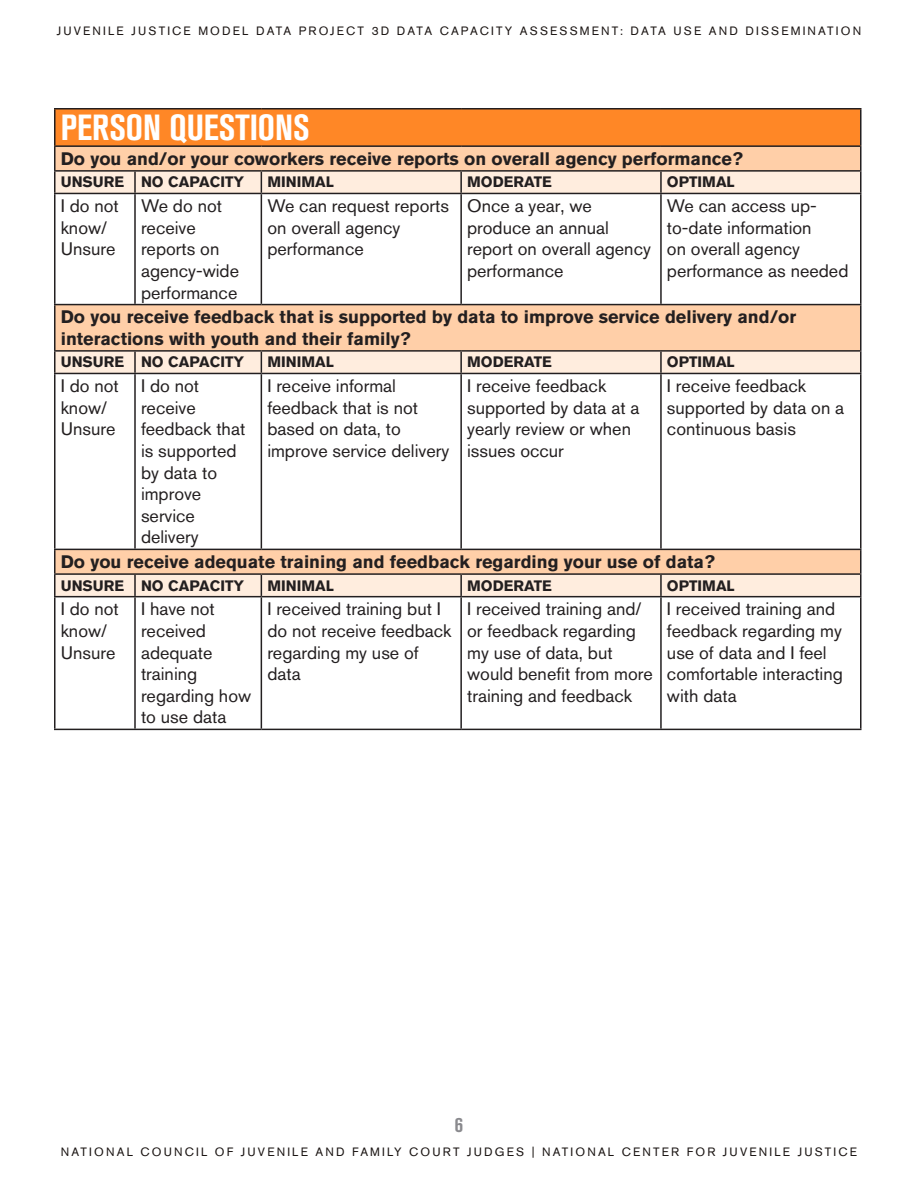
<style>
.page{position:relative;width:918px;height:1188px;background:#fff}
.page>*{position:absolute;margin:0;border:0;box-sizing:border-box;transform-origin:0 0}
.t1{font:700 condensed 36px "Akzidenz Grotesk BQ";color:#fff}
.t2{font:700 condensed 21px "Akzidenz Grotesk BQ";color:#8a8a8e}
.t3{font:18px/21.6px "Akzidenz Grotesk BQ";color:#231f20}
.t4{font:700 18px/21.6px "Akzidenz Grotesk BQ";color:#231f20}
.t5{font:700 15px "Akzidenz Grotesk BQ";color:#231f20}
.t6{font:12px "Akzidenz Grotesk BQ";letter-spacing:.18em;color:#1b1513}
</style>
<div class="page">
<div style="left:55px;top:109px;width:806px;height:37px;background:#ff8726"></div>
<div style="left:56px;top:147px;width:804px;height:23px;background:#ffcfa8"></div>
<svg style="left:56px;top:172px;width:804px;height:424px"></svg>
<hr style="left:54px;top:108px;width:81px;height:2px;background:#231f20">
<hr style="left:54px;top:109px;width:2px;height:36px;background:#231f20">
<hr style="left:135px;top:108px;width:126px;height:2px;background:#231f20">
<hr style="left:261px;top:108px;width:200px;height:2px;background:#231f20">
<hr style="left:461px;top:108px;width:200px;height:2px;background:#231f20">
<hr style="left:661px;top:108px;width:201px;height:2px;background:#231f20">
<hr style="left:54px;top:145px;width:81px;height:2px;background:#231f20">
<hr style="left:54px;top:147px;width:2px;height:23px;background:#231f20">
<hr style="left:135px;top:145px;width:126px;height:2px;background:#231f20">
<hr style="left:261px;top:145px;width:200px;height:2px;background:#231f20">
<hr style="left:461px;top:145px;width:200px;height:2px;background:#231f20">
<hr style="left:661px;top:145px;width:201px;height:2px;background:#231f20">
<hr style="left:54px;top:170px;width:81px;height:2px;background:#231f20">
<hr style="left:54px;top:172px;width:2px;height:21px;background:#231f20">
<hr style="left:135px;top:170px;width:126px;height:2px;background:#231f20">
<hr style="left:134px;top:172px;width:2px;height:21px;background:#231f20">
<hr style="left:54px;top:193px;width:81px;height:1px;background:#231f20">
<hr style="left:54px;top:194px;width:2px;height:110px;background:#231f20">
<hr style="left:461px;top:193px;width:200px;height:1px;background:#231f20">
<hr style="left:661px;top:193px;width:201px;height:1px;background:#231f20">
<hr style="left:660px;top:194px;width:2px;height:110px;background:#231f20">
<hr style="left:860px;top:194px;width:2px;height:110px;background:#231f20">
<hr style="left:54px;top:304px;width:81px;height:1px;background:#231f20">
<hr style="left:54px;top:305px;width:2px;height:45px;background:#231f20">
<hr style="left:461px;top:304px;width:200px;height:1px;background:#231f20">
<hr style="left:661px;top:304px;width:201px;height:1px;background:#231f20">
<hr style="left:54px;top:350px;width:81px;height:2px;background:#231f20">
<hr style="left:54px;top:352px;width:2px;height:21px;background:#231f20">
<hr style="left:135px;top:350px;width:126px;height:2px;background:#231f20">
<hr style="left:134px;top:352px;width:2px;height:21px;background:#231f20">
<hr style="left:54px;top:373px;width:81px;height:1px;background:#231f20">
<hr style="left:54px;top:374px;width:2px;height:175px;background:#231f20">
<hr style="left:461px;top:373px;width:200px;height:1px;background:#231f20">
<hr style="left:661px;top:373px;width:201px;height:1px;background:#231f20">
<hr style="left:660px;top:374px;width:2px;height:175px;background:#231f20">
<hr style="left:860px;top:374px;width:2px;height:175px;background:#231f20">
<hr style="left:54px;top:549px;width:81px;height:1px;background:#231f20">
<hr style="left:54px;top:550px;width:2px;height:23px;background:#231f20">
<hr style="left:461px;top:549px;width:200px;height:1px;background:#231f20">
<hr style="left:661px;top:549px;width:201px;height:1px;background:#231f20">
<hr style="left:54px;top:573px;width:81px;height:2px;background:#231f20">
<hr style="left:54px;top:575px;width:2px;height:21px;background:#231f20">
<hr style="left:135px;top:573px;width:126px;height:2px;background:#231f20">
<hr style="left:134px;top:575px;width:2px;height:21px;background:#231f20">
<hr style="left:54px;top:596px;width:81px;height:1px;background:#231f20">
<hr style="left:54px;top:597px;width:2px;height:132px;background:#231f20">
<hr style="left:461px;top:596px;width:200px;height:1px;background:#231f20">
<hr style="left:661px;top:596px;width:201px;height:1px;background:#231f20">
<hr style="left:660px;top:597px;width:2px;height:132px;background:#231f20">
<hr style="left:860px;top:597px;width:2px;height:132px;background:#231f20">
<hr style="left:54px;top:729px;width:81px;height:1px;background:#231f20">
<hr style="left:135px;top:729px;width:126px;height:1px;background:#231f20">
<hr style="left:261px;top:729px;width:200px;height:1px;background:#231f20">
<hr style="left:461px;top:729px;width:200px;height:1px;background:#231f20">
<hr style="left:661px;top:729px;width:201px;height:1px;background:#231f20">
<hr style="left:860px;top:147px;width:2px;height:23px;background:#231f20">
<hr style="left:134px;top:194px;width:2px;height:110px;background:#231f20">
<hr style="left:860px;top:305px;width:2px;height:45px;background:#231f20">
<hr style="left:134px;top:374px;width:2px;height:175px;background:#231f20">
<hr style="left:860px;top:550px;width:2px;height:23px;background:#231f20">
<hr style="left:134px;top:597px;width:2px;height:132px;background:#231f20">
<hr style="left:261px;top:194px;width:1px;height:110px;background:#231f20">
<hr style="left:460px;top:194px;width:2px;height:110px;background:#231f20">
<hr style="left:261px;top:374px;width:1px;height:175px;background:#231f20">
<hr style="left:460px;top:374px;width:2px;height:175px;background:#231f20">
<hr style="left:261px;top:597px;width:1px;height:132px;background:#231f20">
<hr style="left:460px;top:597px;width:2px;height:132px;background:#231f20">
<hr style="left:860px;top:109px;width:2px;height:36px;background:#231f20">
<hr style="left:261px;top:170px;width:200px;height:2px;background:#231f20">
<svg style="left:261px;top:172px;width:1px;height:21px"></svg>
<hr style="left:461px;top:170px;width:200px;height:2px;background:#231f20">
<hr style="left:460px;top:172px;width:2px;height:21px;background:#231f20">
<hr style="left:661px;top:170px;width:201px;height:2px;background:#231f20">
<hr style="left:660px;top:172px;width:2px;height:21px;background:#231f20">
<hr style="left:860px;top:172px;width:2px;height:21px;background:#231f20">
<hr style="left:135px;top:193px;width:126px;height:1px;background:#231f20">
<hr style="left:135px;top:304px;width:126px;height:1px;background:#231f20">
<hr style="left:261px;top:350px;width:200px;height:2px;background:#231f20">
<svg style="left:261px;top:352px;width:1px;height:21px"></svg>
<hr style="left:461px;top:350px;width:200px;height:2px;background:#231f20">
<hr style="left:460px;top:352px;width:2px;height:21px;background:#231f20">
<hr style="left:661px;top:350px;width:201px;height:2px;background:#231f20">
<hr style="left:660px;top:352px;width:2px;height:21px;background:#231f20">
<hr style="left:860px;top:352px;width:2px;height:21px;background:#231f20">
<hr style="left:135px;top:373px;width:126px;height:1px;background:#231f20">
<hr style="left:135px;top:549px;width:126px;height:1px;background:#231f20">
<hr style="left:261px;top:573px;width:200px;height:2px;background:#231f20">
<svg style="left:261px;top:575px;width:1px;height:21px"></svg>
<hr style="left:461px;top:573px;width:200px;height:2px;background:#231f20">
<hr style="left:460px;top:575px;width:2px;height:21px;background:#231f20">
<hr style="left:661px;top:573px;width:201px;height:2px;background:#231f20">
<hr style="left:660px;top:575px;width:2px;height:21px;background:#231f20">
<hr style="left:860px;top:575px;width:2px;height:21px;background:#231f20">
<hr style="left:135px;top:596px;width:126px;height:1px;background:#231f20">
<hr style="left:261px;top:193px;width:200px;height:1px;background:#231f20">
<hr style="left:261px;top:304px;width:200px;height:1px;background:#231f20">
<hr style="left:261px;top:373px;width:200px;height:1px;background:#231f20">
<hr style="left:261px;top:549px;width:200px;height:1px;background:#231f20">
<hr style="left:261px;top:596px;width:200px;height:1px;background:#231f20">
<p class="t6" style="left:57px;top:24px;width:806px">JUVENILE JUSTICE MODEL DATA PROJECT 3D DATA CAPACITY ASSESSMENT: DATA USE AND DISSEMINATION</p>
<p class="t1" style="left:61px;top:107px;width:250px">PERSON QUESTIONS</p>
<p class="t4" style="left:61px;top:148px;width:684px">Do you and/or your coworkers receive reports on overall agency performance?</p>
<p class="t5" style="left:61px;top:174px;width:65px">UNSURE</p>
<p class="t5" style="left:141px;top:174px;width:105px">NO CAPACITY</p>
<p class="t5" style="left:267px;top:174px;width:68px">MINIMAL</p>
<p class="t5" style="left:467px;top:174px;width:86px">MODERATE</p>
<p class="t5" style="left:667px;top:174px;width:69px">OPTIMAL</p>
<p class="t3" style="left:61px;top:195px;width:60px">I do not know/<br>Unsure</p>
<p class="t3" style="left:141px;top:195px;width:100px">We do not receive reports on agency-wide performance</p>
<p class="t3" style="left:267px;top:195px;width:183px">We can request reports on overall agency performance</p>
<p class="t3" style="left:467px;top:195px;width:185px">Once a year, we produce an annual report on overall agency performance</p>
<p class="t3" style="left:667px;top:195px;width:183px">We can access up&shy;to-date information<br>on overall agency performance as needed</p>
<p class="t4" style="left:61px;top:306px;width:737px">Do you receive feedback that is supported by data to improve service delivery and/or interactions with youth and their family?</p>
<p class="t5" style="left:61px;top:354px;width:65px">UNSURE</p>
<p class="t5" style="left:141px;top:354px;width:105px">NO CAPACITY</p>
<p class="t5" style="left:267px;top:354px;width:68px">MINIMAL</p>
<p class="t5" style="left:467px;top:354px;width:86px">MODERATE</p>
<p class="t5" style="left:667px;top:354px;width:69px">OPTIMAL</p>
<p class="t3" style="left:61px;top:375px;width:60px">I do not know/<br>Unsure</p>
<p class="t3" style="left:141px;top:375px;width:106px">I do not receive feedback that is supported by data to improve service delivery</p>
<p class="t3" style="left:267px;top:375px;width:183px">I receive informal feedback that is not based on data, to improve service delivery</p>
<p class="t3" style="left:467px;top:375px;width:174px">I receive feedback supported by data at a yearly review or when issues occur</p>
<p class="t3" style="left:667px;top:375px;width:179px">I receive feedback supported by data on a continuous basis</p>
<p class="t4" style="left:61px;top:551px;width:656px">Do you receive adequate training and feedback regarding your use of data?</p>
<p class="t5" style="left:61px;top:577px;width:65px">UNSURE</p>
<p class="t5" style="left:141px;top:577px;width:105px">NO CAPACITY</p>
<p class="t5" style="left:267px;top:577px;width:68px">MINIMAL</p>
<p class="t5" style="left:467px;top:577px;width:86px">MODERATE</p>
<p class="t5" style="left:667px;top:577px;width:69px">OPTIMAL</p>
<p class="t3" style="left:61px;top:598px;width:60px">I do not know/<br>Unsure</p>
<p class="t3" style="left:141px;top:598px;width:112px">I have not received adequate training regarding how to use data</p>
<p class="t3" style="left:267px;top:598px;width:186px">I received training but I do not receive feedback regarding my use of data</p>
<p class="t3" style="left:467px;top:598px;width:187px">I received training and/ or feedback regarding my use of data, but would benefit from more training and feedback</p>
<p class="t3" style="left:667px;top:598px;width:177px">I received training and feedback regarding my use of data and I feel comfortable interacting with data</p>
<p class="t2" style="left:455px;top:1113px;width:10px">6</p>
<p class="t6" style="left:61px;top:1145px;width:798px">NATIONAL COUNCIL OF JUVENILE AND FAMILY COURT JUDGES | NATIONAL CENTER FOR JUVENILE JUSTICE</p>
</div>
